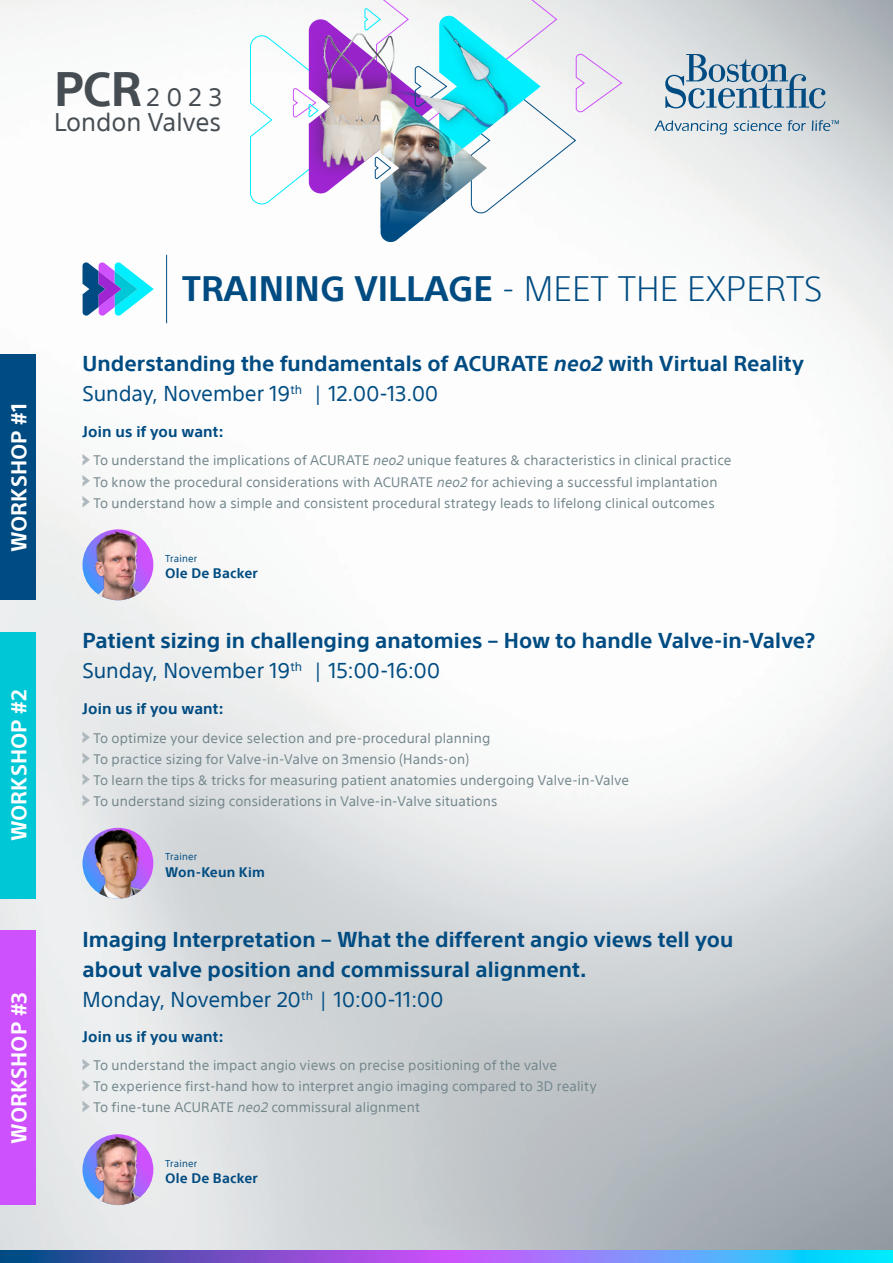
<style>
.page{position:relative;width:893px;height:1263px;background:#fff}
.page>*{position:absolute;margin:0;border:0;box-sizing:border-box;transform-origin:0 0}
.t1{font:700 34.5px "SST";color:#004c82}
.t2{font:24.9px/25px "SST";color:#454c52}
.t3{font:700 21px/30px "SST";color:#004c82}
.t4{font:700 21px "SST";letter-spacing:.005em;color:#fff}
.t5{font:700 15px "SST";letter-spacing:.01em;color:#004c82}
.t6{font:13.5px/21px "SST";letter-spacing:.01em;color:#72868c}
.t7{font:700 13.5px "SST";letter-spacing:.015em;color:#004c82}
.t8{font:9.75px "SST";letter-spacing:.025em;color:#004c82}
.s1{font-weight:700;font-size:47.25px}
.s2{font-weight:300}
.s3{font-style:italic}
.s4{font-weight:400}
</style>
<div class="page">
<img style="left:0;top:0;width:893px;height:1250px">
<svg style="left:665px;top:54px;width:160px;height:54px;background:#9fb5c4"></svg>
<svg style="left:654px;top:121px;width:73px;height:13px"></svg>
<svg style="left:733px;top:121px;width:49px;height:10px"></svg>
<svg style="left:788px;top:120px;width:18px;height:11px"></svg>
<svg style="left:812px;top:120px;width:27px;height:11px"></svg>
<svg style="left:250px;top:0;width:372px;height:244px"></svg>
<svg style="left:0;top:1250px;width:893px;height:13px;background:#6876de"></svg>
<svg style="left:82px;top:261px;width:72px;height:56px"></svg>
<hr style="left:166px;top:255px;width:1px;height:68px;background:#004c82">
<div style="left:0;top:354px;width:36px;height:246px;background:#004c82"></div>
<div style="left:0;top:930px;width:36px;height:275px;background:#cd51fc"></div>
<div style="left:0;top:632px;width:36px;height:267px;background:#00c7d5"></div>
<img style="left:82px;top:529px;width:71px;height:71px;border-radius:35px">
<img style="left:82px;top:1134px;width:71px;height:71px;border-radius:35px">
<svg style="left:82px;top:454px;width:8px;height:11px"></svg>
<svg style="left:82px;top:475px;width:8px;height:11px"></svg>
<svg style="left:82px;top:496px;width:8px;height:11px"></svg>
<svg style="left:82px;top:1059px;width:8px;height:11px"></svg>
<svg style="left:82px;top:1080px;width:8px;height:11px"></svg>
<svg style="left:82px;top:1101px;width:8px;height:11px"></svg>
<svg style="left:82px;top:732px;width:8px;height:11px"></svg>
<svg style="left:82px;top:753px;width:8px;height:11px"></svg>
<svg style="left:82px;top:774px;width:8px;height:11px"></svg>
<svg style="left:82px;top:795px;width:8px;height:11px"></svg>
<img style="left:82px;top:828px;width:71px;height:71px;border-radius:35px">
<h2 class="t2" style="left:54px;top:84px;width:169px"><span class="s1">PCR</span>2023<br>London Valves</h2>
<h3 class="t4" style="left:6px;top:552px;width:151px;rotate:-90deg">WORKSHOP #1</h3>
<h3 class="t4" style="left:6px;top:841px;width:153px;rotate:-90deg">WORKSHOP #2</h3>
<h3 class="t4" style="left:6px;top:1144px;width:153px;rotate:-90deg">WORKSHOP #3</h3>
<h1 class="t1" style="left:182px;top:268px;width:642px">TRAINING VILLAGE <span class="s2">- MEET THE EXPERTS</span></h1>
<h3 class="t3" style="left:82px;top:348px;width:723px">Understanding the fundamentals of ACURATE <span class="s3">neo2</span> with Virtual Reality<br><span class="s4">Sunday, November 19</span><sup>th</sup> <span class="s4">| 12.00-13.00</span></h3>
<p class="t5" style="left:82px;top:422px;width:143px">Join us if you want:</p>
<p class="t6" style="left:93px;top:450px;width:640px">To understand the implications of ACURATE <span class="s3">neo2</span> unique features &amp; characteristics in clinical practice<br>To know the procedural considerations with ACURATE <span class="s3">neo2</span> for achieving a successful implantation<br>To understand how a simple and consistent procedural strategy leads to lifelong clinical outcomes</p>
<p class="t8" style="left:165px;top:552px;width:34px">Trainer</p>
<p class="t7" style="left:165px;top:565px;width:94px">Ole De Backer</p>
<h3 class="t3" style="left:82px;top:626px;width:734px">Patient sizing in challenging anatomies – How to handle Valve-in-Valve?<br><span class="s4">Sunday, November 19</span><sup>th</sup> <span class="s4">| 15:00-16:00</span></h3>
<p class="t5" style="left:82px;top:700px;width:143px">Join us if you want:</p>
<p class="t6" style="left:93px;top:728px;width:537px">To optimize your device selection and pre-procedural planning<br>To practice sizing for Valve-in-Valve on 3mensio (Hands-on)<br>To learn the tips &amp; tricks for measuring patient anatomies undergoing Valve-in-Valve To understand sizing considerations in Valve-in-Valve situations</p>
<p class="t8" style="left:165px;top:851px;width:34px">Trainer</p>
<p class="t7" style="left:165px;top:864px;width:101px">Won-Keun Kim</p>
<h3 class="t3" style="left:82px;top:924px;width:652px">Imaging Interpretation – What the different angio views tell you about valve position and commissural alignment.<br><span class="s4">Monday, November 20</span><sup>th</sup> <span class="s4">| 10:00-11:00</span></h3>
<p class="t5" style="left:82px;top:1027px;width:143px">Join us if you want:</p>
<p class="t6" style="left:93px;top:1055px;width:505px">To understand the impact angio views on precise positioning of the valve<br>To experience first-hand how to interpret angio imaging compared to 3D reality<br>To fine-tune ACURATE <span class="s3">neo2</span> commissural alignment</p>
<p class="t8" style="left:165px;top:1157px;width:34px">Trainer</p>
<p class="t7" style="left:165px;top:1170px;width:94px">Ole De Backer</p>
</div>
